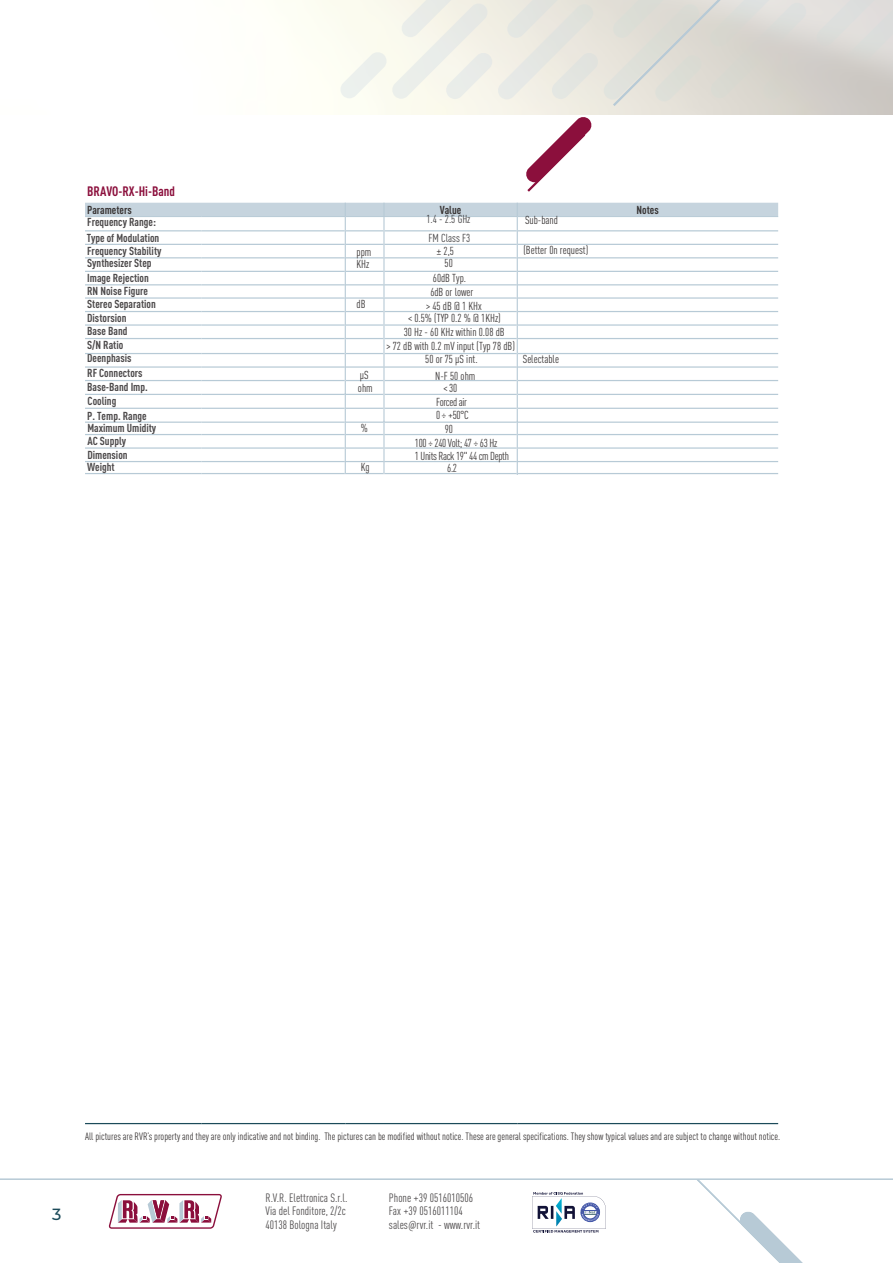
<style>
.page{position:relative;width:893px;height:1263px;background:#fff}
.page>*{position:absolute;margin:0;border:0;box-sizing:border-box;transform-origin:0 0}
.t1{font:500 16.2px "Montserrat";color:#1c4b5a}
.t2{font:700 condensed 13.5px "DIN Pro";color:#8b0f3c}
.t3{font:condensed 12px/13.5px "DIN Pro";color:#4e4b4c}
.t4{font:700 condensed 11.4px/13.5px "DIN Pro";color:#4c494a}
.t5{font:condensed 11.4px/12.5px "DIN Pro";color:#393535;text-align:right}
.t6{font:condensed 11.4px "DIN Pro";letter-spacing:-.03em;color:#393535}
.t7{font:700 condensed 11.4px "DIN Pro";color:#393535}
.t8{font:condensed 11.4px/18.8px "DIN Pro";color:#414042}
.t9{font:condensed 10.5px "DIN Pro";color:#393535}
</style>
<div class="page">
<hr style="left:0;top:1178px;width:893px;height:2px;background:#b7cad6">
<svg style="left:695px;top:1178px;width:143px;height:85px"></svg>
<svg style="left:526px;top:117px;width:66px;height:75px"></svg>
<svg style="left:816px;top:0;width:77px;height:102px;background:#d6d4d0"></svg>
<svg style="left:340px;top:0;width:468px;height:108px;background:#e7e6df"></svg>
<svg style="left:109px;top:1194px;width:113px;height:35px"></svg>
<svg style="left:532px;top:1192px;width:74px;height:40px"></svg>
<hr style="left:85px;top:1123px;width:117px;height:1px;background:#1c4b5a">
<hr style="left:202px;top:1123px;width:143px;height:1px;background:#1c4b5a">
<hr style="left:345px;top:1123px;width:39px;height:1px;background:#1c4b5a">
<hr style="left:384px;top:1123px;width:133px;height:1px;background:#1c4b5a">
<hr style="left:517px;top:1123px;width:261px;height:1px;background:#1c4b5a">
<svg style="left:85px;top:203px;width:693px;height:272px"></svg>
<hr style="left:85px;top:338px;width:117px;height:1px;background:#b7cad6">
<hr style="left:202px;top:338px;width:143px;height:1px;background:#b7cad6">
<hr style="left:346px;top:338px;width:37px;height:1px;background:#b7cad6">
<hr style="left:385px;top:338px;width:132px;height:1px;background:#b7cad6">
<hr style="left:518px;top:338px;width:260px;height:1px;background:#b7cad6">
<hr style="left:85px;top:380px;width:117px;height:1px;background:#b7cad6">
<hr style="left:202px;top:380px;width:143px;height:1px;background:#b7cad6">
<hr style="left:346px;top:380px;width:37px;height:1px;background:#b7cad6">
<hr style="left:385px;top:380px;width:132px;height:1px;background:#b7cad6">
<hr style="left:518px;top:380px;width:260px;height:1px;background:#b7cad6">
<hr style="left:85px;top:447px;width:117px;height:2px;background:#b7cad6">
<hr style="left:202px;top:447px;width:143px;height:2px;background:#b7cad6">
<hr style="left:346px;top:447px;width:37px;height:2px;background:#b7cad6">
<hr style="left:385px;top:447px;width:132px;height:2px;background:#b7cad6">
<hr style="left:518px;top:447px;width:260px;height:2px;background:#b7cad6">
<hr style="left:85px;top:461px;width:117px;height:1px;background:#b7cad6">
<hr style="left:202px;top:461px;width:143px;height:1px;background:#b7cad6">
<hr style="left:346px;top:461px;width:37px;height:1px;background:#b7cad6">
<hr style="left:385px;top:461px;width:132px;height:1px;background:#b7cad6">
<hr style="left:518px;top:461px;width:260px;height:1px;background:#b7cad6">
<hr style="left:85px;top:473px;width:117px;height:1px;background:#b7cad6">
<hr style="left:202px;top:473px;width:143px;height:1px;background:#b7cad6">
<hr style="left:346px;top:473px;width:37px;height:1px;background:#b7cad6">
<hr style="left:385px;top:473px;width:132px;height:1px;background:#b7cad6">
<hr style="left:518px;top:473px;width:260px;height:1px;background:#b7cad6">
<p class="t2" style="left:87px;top:181px;width:89px">BRAVO-RX-Hi-Band</p>
<p class="t7" style="left:87px;top:201px;width:46px">Parameters</p>
<p class="t7" style="left:440px;top:201px;width:23px">Value</p>
<p class="t7" style="left:637px;top:201px;width:24px">Notes</p>
<p class="t4" style="left:87px;top:214px;width:74px;line-height:15.5px">Frequency Range:<br>Type of Modulation</p>
<p class="t5" style="left:436px;top:244px;width:19px">± 2,5<br>50</p>
<p class="t4" style="left:87px;top:270px;width:63px">Image Rejection</p>
<p class="t5" style="left:433px;top:271px;width:35px">60dB Typ.</p>
<p class="t8" style="left:426px;top:209px;width:45px">1.4 - 2.5 GHz<br>FM Class F3</p>
<p class="t5" style="left:525px;top:213px;width:35px">Sub-band</p>
<p class="t5" style="left:523px;top:243px;width:66px">(Better 0n request)</p>
<p class="t4" style="left:87px;top:243px;width:76px">Frequency Stability</p>
<p class="t5" style="left:357px;top:245px;width:16px">ppm</p>
<p class="t4" style="left:87px;top:255px;width:66px">Synthesizer Step</p>
<p class="t5" style="left:357px;top:257px;width:14px">KHz</p>
<p class="t4" style="left:87px;top:283px;width:62px">RN Noise Figure</p>
<p class="t4" style="left:87px;top:296px;width:70px">Stereo Separation</p>
<p class="t5" style="left:357px;top:297px;width:10px">dB</p>
<p class="t5" style="left:426px;top:285px;width:57px;line-height:13.2px;text-align:center">6dB or lower<br>&gt; 45 dB @ 1 KHx</p>
<p class="t4" style="left:87px;top:310px;width:42px;line-height:13px">Distorsion<br>Base Band</p>
<p class="t4" style="left:87px;top:338px;width:46px;line-height:12.6px">S/N Ratio<br>Deenphasis</p>
<p class="t5" style="left:408px;top:310px;width:94px">&lt; 0.5% (TYP 0.2 % @ 1KHz)</p>
<p class="t5" style="left:404px;top:325px;width:102px">30 Hz - 60 KHz within 0.08 dB</p>
<p class="t5" style="left:386px;top:339px;width:130px">&gt; 72 dB with 0.2 mV input (Typ 78 dB)</p>
<p class="t5" style="left:425px;top:352px;width:54px">50 or 75 µS int.</p>
<p class="t5" style="left:523px;top:352px;width:38px">Selectable</p>
<p class="t4" style="left:87px;top:365px;width:57px">RF Connectors</p>
<p class="t4" style="left:87px;top:379px;width:62px">Base-Band Imp.<br>Cooling</p>
<p class="t4" style="left:87px;top:408px;width:61px">P. Temp. Range</p>
<p class="t4" style="left:87px;top:420px;width:70px">Maximum Umidity<br>AC Supply<br>Dimension</p>
<p class="t4" style="left:87px;top:459px;width:29px">Weight</p>
<p class="t5" style="left:360px;top:368px;width:10px">µS</p>
<p class="t5" style="left:358px;top:381px;width:16px">ohm</p>
<p class="t5" style="left:435px;top:369px;width:42px">N-F 50 ohm</p>
<p class="t5" style="left:444px;top:380px;width:15px">&lt; 30</p>
<p class="t6" style="left:436px;top:394px;width:32px">Forced air</p>
<p class="t5" style="left:436px;top:408px;width:34px">0 ÷ +50°C</p>
<p class="t5" style="left:445px;top:422px;width:9px">90</p>
<p class="t6" style="left:415px;top:434px;width:84px">100 ÷ 240 Volt; 47 ÷ 63 Hz</p>
<p class="t6" style="left:415px;top:448px;width:95px">1 Units Rack 19" 44 cm Depth</p>
<p class="t5" style="left:361px;top:421px;width:9px">%</p>
<p class="t5" style="left:361px;top:460px;width:10px">Kg</p>
<p class="t5" style="left:447px;top:461px;width:11px">6.2</p>
<h1 class="t1" style="left:52px;top:1202px;width:11px">3</h1>
<p class="t9" style="left:85px;top:1129px;width:697px">All pictures are RVR’s property and they are only indicative and not binding. The pictures can be modified without notice. These are general specifications. They show typical values and are subject to change without notice.</p>
<p class="t3" style="left:266px;top:1190px;width:83px">R.V.R. Elettronica S.r.l.<br>Via del Fonditore, 2/2c<br>40138 Bologna Italy</p>
<p class="t3" style="left:389px;top:1190px;width:93px">Phone +39 0516010506<br>Fax +39 0516011104 sales@rvr.it - www.rvr.it</p>
</div>
